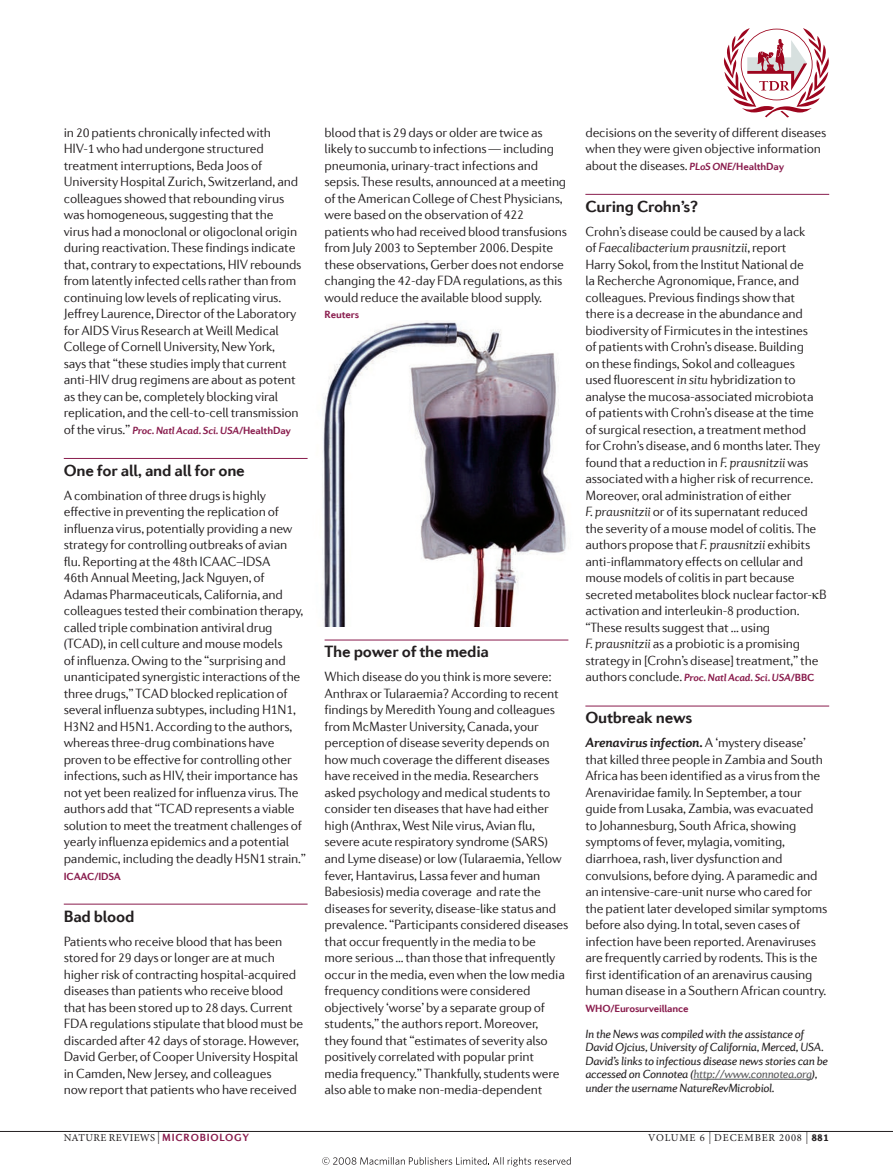
<style>
.page{position:relative;width:893px;height:1174px;background:#fff}
.page>*{position:absolute;margin:0;border:0;box-sizing:border-box;transform-origin:0 0}
.t1{font:700 16.5px "Diverda Sans Com";letter-spacing:-.015em;color:#231f20}
.t2{font:300 13.5px/16.5px "Diverda Sans Com";letter-spacing:-.015em;color:#231f20}
.t3{font:italic 12px/13.5px "Diverda Sans Com";letter-spacing:-.025em;color:#231f20}
.t4{font:italic 700 10.5px "Diverda Sans Com";letter-spacing:-.015em;color:#891c4d}
.t5{font:700 10.5px "Diverda Sans Com";letter-spacing:-.015em;color:#891c4d}
.t6{font:10.5px "Minion Pro";letter-spacing:.03em;color:#231f20}
.t7{font:10.5px "Minion Pro";letter-spacing:.085em;color:#231f20}
.s1{font-weight:300;font-style:normal;font-size:13.5px;color:#231f20}
.s2{font-style:normal}
.s3{font-size:12px}
.s4{font-family:"Diverda Sans Com";font-weight:700;color:#891c4d}
.s5{font-family:"Diverda Sans Com";font-weight:900}
.s6{font-weight:700;font-style:italic;font-size:10.5px;color:#891c4d}
.s7{font-weight:700;font-size:10.5px;color:#891c4d}
.s8{font-style:italic}
.s9{font-weight:700;font-style:italic}
.s10{color:#57585a}
</style>
<div class="page">
<img style="left:323px;top:320px;width:244px;height:306px">
<hr style="left:0;top:1131px;width:893px;height:1px;background:#231f20">
<hr style="left:325px;top:639px;width:243px;height:1px;background:#891c4d">
<hr style="left:585px;top:194px;width:244px;height:1px;background:#891c4d">
<hr style="left:585px;top:705px;width:244px;height:1px;background:#891c4d">
<hr style="left:693px;top:1079px;width:119px;height:1px;background:#57585a">
<hr style="left:64px;top:458px;width:244px;height:1px;background:#891c4d">
<hr style="left:64px;top:903px;width:244px;height:1px;background:#891c4d">
<svg style="left:724px;top:28px;width:105px;height:89px"></svg>
<svg style="left:322px;top:1157px;width:249px;height:9px"></svg>
<p class="t2" style="left:64px;top:124px;width:239px">in 20 patients chronically infected with HIV-1 who had undergone structured treatment interruptions, Beda Joos of University Hospital Zurich, Switzerland, and colleagues showed that rebounding virus was homogeneous, suggesting that the virus had a monoclonal or oligoclonal origin during reactivation. These findings indicate that, contrary to expectations, HIV rebounds from latently infected cells rather than from continuing low levels of replicating virus.<br>Jeffrey Laurence, Director of the Laboratory for AIDS Virus Research at Weill Medical College of Cornell University, New York,<br>says that “these studies imply that current anti-HIV drug regimens are about as potent as they can be, completely blocking viral replication, and the cell-to-cell transmission</p>
<p class="t4" style="left:64px;top:424px;width:229px"><span class="s1">of the virus.”</span> Proc. Natl Acad. Sci. USA<span class="s2">/HealthDay</span></p>
<p class="t1" style="left:64px;top:460px;width:183px">One for all, and all for one</p>
<p class="t2" style="left:64px;top:487px;width:244px">A combination of three drugs is highly effective in preventing the replication of influenza virus, potentially providing a new strategy for controlling outbreaks of avian flu. Reporting at the 48th ICAAC–IDSA<br>46th Annual Meeting, Jack Nguyen, of Adamas Pharmaceuticals, California, and colleagues tested their combination therapy, called triple combination antiviral drug (TCAD), in cell culture and mouse models<br>of influenza. Owing to the “surprising and unanticipated synergistic interactions of the three drugs,” TCAD blocked replication of several influenza subtypes, including H1N1, H3N2 and H5N1. According to the authors, whereas three-drug combinations have proven to be effective for controlling other infections, such as HIV, their importance has not yet been realized for influenza virus. The authors add that “TCAD represents a viable solution to meet the treatment challenges of yearly influenza epidemics and a potential pandemic, including the deadly H5N1 strain.”</p>
<p class="t5" style="left:64px;top:869px;width:59px">ICAAC/IDSA</p>
<p class="t1" style="left:64px;top:906px;width:72px">Bad blood</p>
<p class="t2" style="left:64px;top:932px;width:241px">Patients who receive blood that has been stored for 29 days or longer are at much higher risk of contracting hospital-acquired diseases than patients who receive blood that has been stored up to 28 days. Current FDA regulations stipulate that blood must be discarded after 42 days of storage. However, David Gerber, of Cooper University Hospital in Camden, New Jersey, and colleagues<br>now report that patients who have received</p>
<p class="t6" style="left:64px;top:1130px;width:187px">NATURE REVIEWS <span class="s3">|</span> <span class="s4">mICROBIOlOgy</span></p>
<p class="t7" style="left:648px;top:1130px;width:182px">VOLUME 6 <span class="s3">|</span> DECEMBER 2008 <span class="s3">|</span> <span class="s5">881</span></p>
<p class="t2" style="left:325px;top:124px;width:244px">blood that is 29 days or older are twice as likely to succumb to infections — including pneumonia, urinary-tract infections and sepsis. These results, announced at a meeting of the American College of Chest Physicians, were based on the observation of 422 patients who had received blood transfusions from July 2003 to September 2006. Despite these observations, Gerber does not endorse changing the 42-day FDA regulations, as this would reduce the available blood supply.</p>
<p class="t5" style="left:325px;top:308px;width:36px">Reuters</p>
<p class="t2" style="left:585px;top:124px;width:243px">decisions on the severity of different diseases when they were given objective information about the diseases. <span class="s6">PLoS ONE</span><span class="s7">/HealthDay</span></p>
<p class="t1" style="left:585px;top:196px;width:114px">Curing Crohn’s?</p>
<p class="t2" style="left:585px;top:223px;width:243px">Crohn’s disease could be caused by a lack<br>of <span class="s8">Faecalibacterium prausnitzii</span>, report<br>Harry Sokol, from the Institut National de<br>la Recherche Agronomique, France, and colleagues. Previous findings show that there is a decrease in the abundance and biodiversity of Firmicutes in the intestines<br>of patients with Crohn’s disease. Building<br>on these findings, Sokol and colleagues<br>used fluorescent <span class="s8">in situ</span> hybridization to analyse the mucosa-associated microbiota of patients with Crohn’s disease at the time of surgical resection, a treatment method<br>for Crohn’s disease, and 6 months later. They found that a reduction in <span class="s8">F. prausnitzii</span> was associated with a higher risk of recurrence.<br>Moreover, oral administration of either<br><span class="s8">F. prausnitzii</span> or of its supernatant reduced the severity of a mouse model of colitis. The authors propose that <span class="s8">F. prausnitzii</span> exhibits anti-inflammatory effects on cellular and mouse models of colitis in part because secreted metabolites block nuclear factor- B activation and interleukin-8 production. “These results suggest that ... using<br><span class="s8">F. prausnitzii</span> as a probiotic is a promising strategy in [Crohn’s disease] treatment,” the</p>
<p class="t4" style="left:585px;top:671px;width:231px"><span class="s1">authors conclude.</span> Proc. Natl Acad. Sci. USA<span class="s2">/BBC</span></p>
<p class="t1" style="left:585px;top:708px;width:108px">Outbreak news</p>
<p class="t2" style="left:585px;top:734px;width:243px"><span class="s9">Arenavirus infection.</span> A ‘mystery disease’ that killed three people in Zambia and South Africa has been identified as a virus from the Arenaviridae family. In September, a tour guide from Lusaka, Zambia, was evacuated to Johannesburg, South Africa, showing symptoms of fever, mylagia, vomiting, diarrhoea, rash, liver dysfunction and convulsions, before dying. A paramedic and an intensive-care-unit nurse who cared for the patient later developed similar symptoms before also dying. In total, seven cases of infection have been reported. Arenaviruses are frequently carried by rodents. This is the first identification of an arenavirus causing human disease in a Southern African country.</p>
<p class="t5" style="left:585px;top:1001px;width:105px">WHO/Eurosurveillance</p>
<p class="t3" style="left:585px;top:1027px;width:244px">In the News was compiled with the assistance of David Ojcius, University of California, Merced, USA.<br>David’s links to infectious disease news stories can be accessed on Connotea (<span class="s10">http://www.connotea.org</span>), under the username NatureRevMicrobiol.</p>
<p class="t1" style="left:325px;top:642px;width:166px">The power of the media</p>
<p class="t2" style="left:325px;top:668px;width:245px">Which disease do you think is more severe:<br>Anthrax or Tularaemia? According to recent findings by Meredith Young and colleagues from McMaster University, Canada, your perception of disease severity depends on how much coverage the different diseases have received in the media. Researchers asked psychology and medical students to consider ten diseases that have had either high (Anthrax, West Nile virus, Avian flu, severe acute respiratory syndrome (SARS) and Lyme disease) or low (Tularaemia, Yellow fever, Hantavirus, Lassa fever and human Babesiosis) media coverage and rate the diseases for severity, disease-like status and prevalence. “Participants considered diseases that occur frequently in the media to be<br>more serious ... than those that infrequently occur in the media, even when the low media frequency conditions were considered objectively ‘worse’ by a separate group of students,” the authors report. Moreover,<br>they found that “estimates of severity also positively correlated with popular print media frequency.” Thankfully, students were also able to make non-media-dependent</p>
</div>
